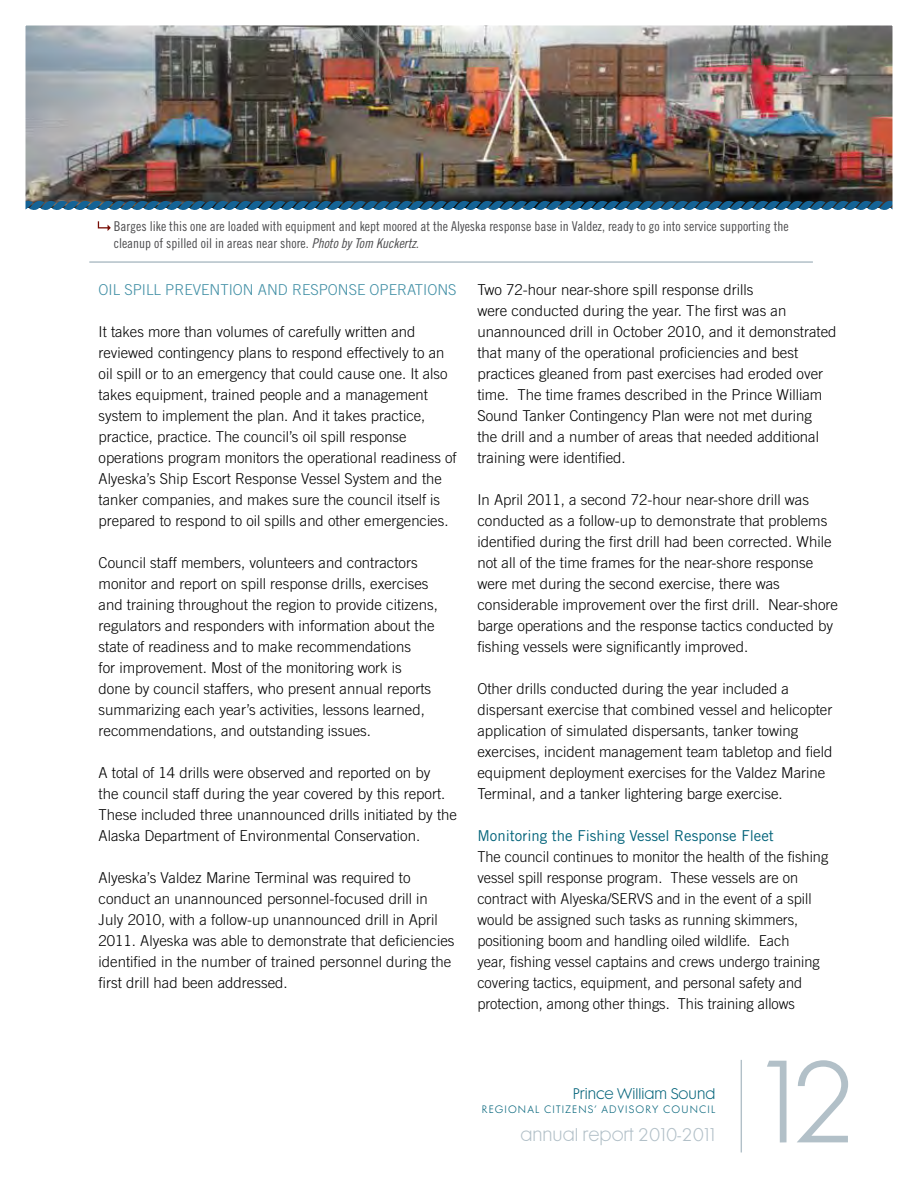
<style>
.page{position:relative;width:918px;height:1188px;background:#fff}
.page>*{position:absolute;margin:0;border:0;box-sizing:border-box;transform-origin:0 0}
.t1{font:106.65px "Cg Futura Maxi Lt";color:#b2c0c8}
.t2{font:16.8px "Cg Futura Maxi Lt";color:#b2c0c8}
.t3{font:300 15px/21px "Trade Gothic";color:#000}
.t4{font:300 15px "Trade Gothic";color:#418fa5}
.t5{font:15px "Trade Gothic";color:#006279}
.t6{font:14.1px "Cg Futura Maxi Lt";color:#006279}
.t7{font:13.5px/16.5px "Trade Gothic Cond Eighteen";color:#4d4d4f}
.t8{font:9.75px "Cg Futura Maxi Lt";letter-spacing:.12em;color:#006279}
.s1{font-family:"Trade Gothic Cond Eighteen Obl"}
</style>
<div class="page">
<hr style="left:741px;top:1060px;width:1px;height:92px;background:#b2c0c8">
<img style="left:27px;top:27px;width:864px;height:171px">
<svg style="left:98px;top:221px;width:13px;height:10px"></svg>
<hr style="left:89px;top:261px;width:724px;height:2px;background:#b2c0c8">
<svg style="left:27px;top:198px;width:864px;height:12px"></svg>
<p class="t7" style="left:114px;top:218px;width:677px">Barges like this one are loaded with equipment and kept moored at the Alyeska response base in Valdez, ready to go into service supporting the cleanup of spilled oil in areas near shore. <span class="s1">Photo by Tom Kuckertz.</span></p>
<p class="t4" style="left:99px;top:281px;width:42px">Oil Spill</p>
<p class="t4" style="left:165px;top:281px;width:19px">Prevention</p>
<p class="t4" style="left:258px;top:281px;width:11px">and</p>
<p class="t4" style="left:292px;top:281px;width:20px">Response</p>
<p class="t4" style="left:370px;top:281px;width:20px">Operations</p>
<p class="t3" style="left:99px;top:321px;width:360px">It takes more than volumes of carefully written and reviewed contingency plans to respond effectively to an oil spill or to an emergency that could cause one. It also takes equipment, trained people and a management system to implement the plan. And it takes practice, practice, practice. The council’s oil spill response operations program monitors the operational readiness of Alyeska’s Ship Escort Response Vessel System and the tanker companies, and makes sure the council itself is prepared to respond to oil spills and other emergencies.</p>
<p class="t3" style="left:99px;top:552px;width:341px">Council staff members, volunteers and contractors monitor and report on spill response drills, exercises and training throughout the region to provide citizens, regulators and responders with information about the state of readiness and to make recommendations<br>for improvement. Most of the monitoring work is<br>done by council staffers, who present annual reports summarizing each year’s activities, lessons learned, recommendations, and outstanding issues.</p>
<p class="t3" style="left:99px;top:762px;width:360px">A total of 14 drills were observed and reported on by<br>the council staff during the year covered by this report.<br>These included three unannounced drills initiated by the Alaska Department of Environmental Conservation.</p>
<p class="t3" style="left:99px;top:867px;width:357px">Alyeska’s Valdez Marine Terminal was required to conduct an unannounced personnel-focused drill in July 2010, with a follow-up unannounced drill in April 2011. Alyeska was able to demonstrate that deficiencies identified in the number of trained personnel during the first drill had been addressed.</p>
<p class="t3" style="left:477px;top:279px;width:361px">Two 72-hour near-shore spill response drills<br>were conducted during the year. The first was an unannounced drill in October 2010, and it demonstrated that many of the operational proficiencies and best practices gleaned from past exercises had eroded over time. The time frames described in the Prince William Sound Tanker Contingency Plan were not met during<br>the drill and a number of areas that needed additional training were identified.</p>
<p class="t3" style="left:477px;top:489px;width:362px">In April 2011, a second 72-hour near-shore drill was conducted as a follow-up to demonstrate that problems identified during the first drill had been corrected. While not all of the time frames for the near-shore response were met during the second exercise, there was considerable improvement over the first drill. Near-shore barge operations and the response tactics conducted by fishing vessels were significantly improved.</p>
<p class="t3" style="left:477px;top:678px;width:357px">Other drills conducted during the year included a dispersant exercise that combined vessel and helicopter application of simulated dispersants, tanker towing exercises, incident management team tabletop and field equipment deployment exercises for the Valdez Marine Terminal, and a tanker lightering barge exercise.</p>
<p class="t5" style="left:477px;top:827px;width:298px">Monitoring the Fishing Vessel Response Fleet</p>
<p class="t3" style="left:477px;top:846px;width:352px">The council continues to monitor the health of the fishing vessel spill response program. These vessels are on contract with Alyeska/SERVS and in the event of a spill would be assigned such tasks as running skimmers, positioning boom and handling oiled wildlife. Each<br>year, fishing vessel captains and crews undergo training covering tactics, equipment, and personal safety and protection, among other things. This training allows</p>
<p class="t6" style="left:573px;top:1085px;width:144px">Prince William Sound</p>
<p class="t8" style="left:482px;top:1104px;width:235px">Regional Citizens’ Advisory Council</p>
<p class="t2" style="left:520px;top:1124px;width:196px">annual report 2010-2011</p>
<h1 class="t1" style="left:763px;top:1037px;width:98px">12</h1>
</div>
